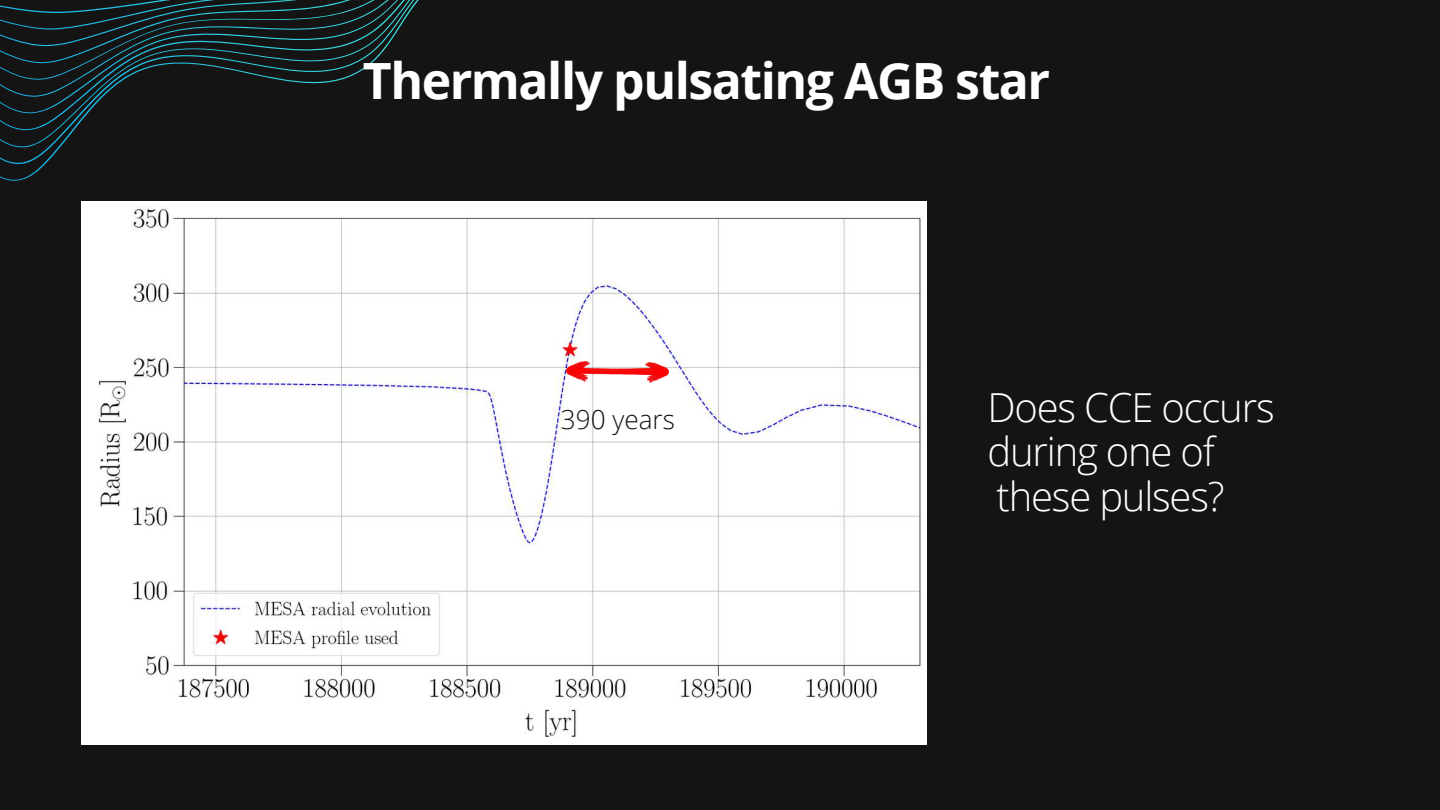
<style>
.page{position:relative;width:1440px;height:810px;background:#141414}
.page>*{position:absolute;margin:0;border:0;box-sizing:border-box;transform-origin:0 0}
.t1{font:700 50px "Open Sans";letter-spacing:-.03em;color:#fff}
.t2{font:300 40px/44.2px "Open Sans";letter-spacing:-.03em;color:#fff}
.t3{font:300 26.2px "Open Sans";color:#141414}
</style>
<div class="page">
<svg style="left:0;top:0;width:603px;height:202px"></svg>
<img style="left:81px;top:202px;width:846px;height:542px">
<img style="left:567px;top:361px;width:102px;height:21px">
<p class="t1" style="left:363px;top:45px;width:689px">Thermally pulsating AGB star</p>
<p class="t3" style="left:561px;top:402px;width:116px">390 years</p>
<p class="t2" style="left:987px;top:384px;width:289px">Does CCE occurs during one of these pulses?</p>
</div>
